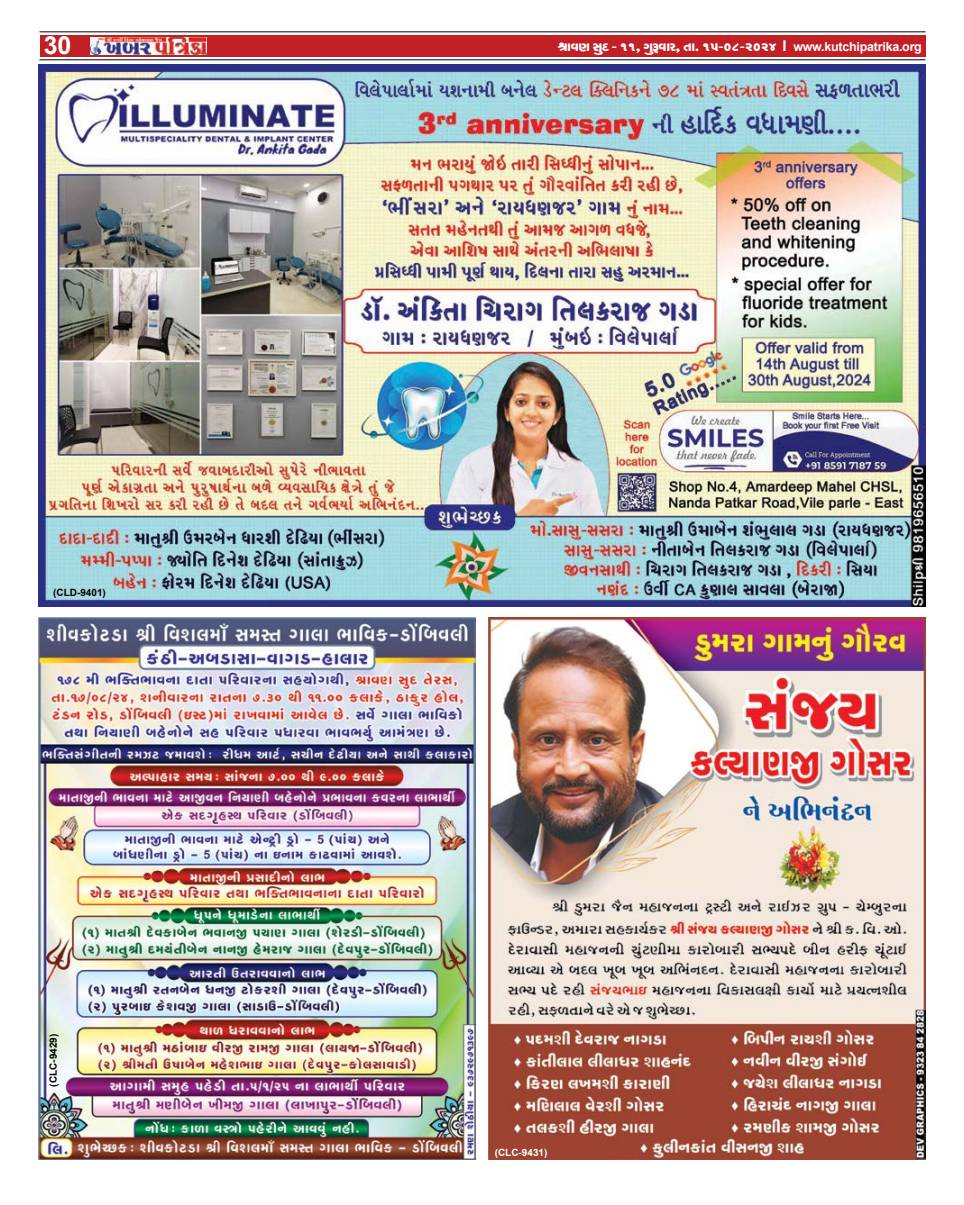
<style>
.page{position:relative;width:964px;height:1205px;background:#fff}
.page>*{position:absolute;margin:0;border:0;box-sizing:border-box;transform-origin:0 0}
.t1{font:700 25px "Arial";color:#fff}
.t2{font:15px "SHREE GUJ7";letter-spacing:-.02em;color:#fff}
.t3{font:700 10px "Arial";color:#000}
.t4{font:700 10px "Arial";color:#fff}
.s1{font-family:"Arial";font-weight:700}
.s2{font-family:"Arial";font-weight:700;font-size:12.5px}
</style>
<div class="page">
<div style="left:40px;top:35px;width:172px;height:22px;background:#c22025"></div>
<div style="left:212px;top:35px;width:714px;height:22px;background:#c22025"></div>
<hr style="left:39px;top:59px;width:886px;height:1px;background:#000">
<hr style="left:39px;top:31px;width:886px;height:1px;background:#000">
<img style="left:90px;top:37px;width:116px;height:17px">
<img style="left:39px;top:64px;width:886px;height:542px">
<img style="left:488px;top:618px;width:437px;height:542px">
<img style="left:39px;top:618px;width:437px;height:542px">
<h1 class="t1" style="left:44px;top:28px;width:29px">30</h1>
<p class="t2" style="left:558px;top:39px;width:366px">îphZ kyv$ - 11, Nyê$hpf, sp. 15-08-2024 <span class="s1">I</span> <span class="s2">www.kutchipatrika.org</span></p>
<p class="t3" style="left:53px;top:585px;width:54px">(CLD-9401)</p>
<p class="t3" style="left:46px;top:1086px;width:54px;rotate:-90deg">(CLC-9429)</p>
<p class="t4" style="left:495px;top:1145px;width:54px">(CLC-9431)</p>
</div>
